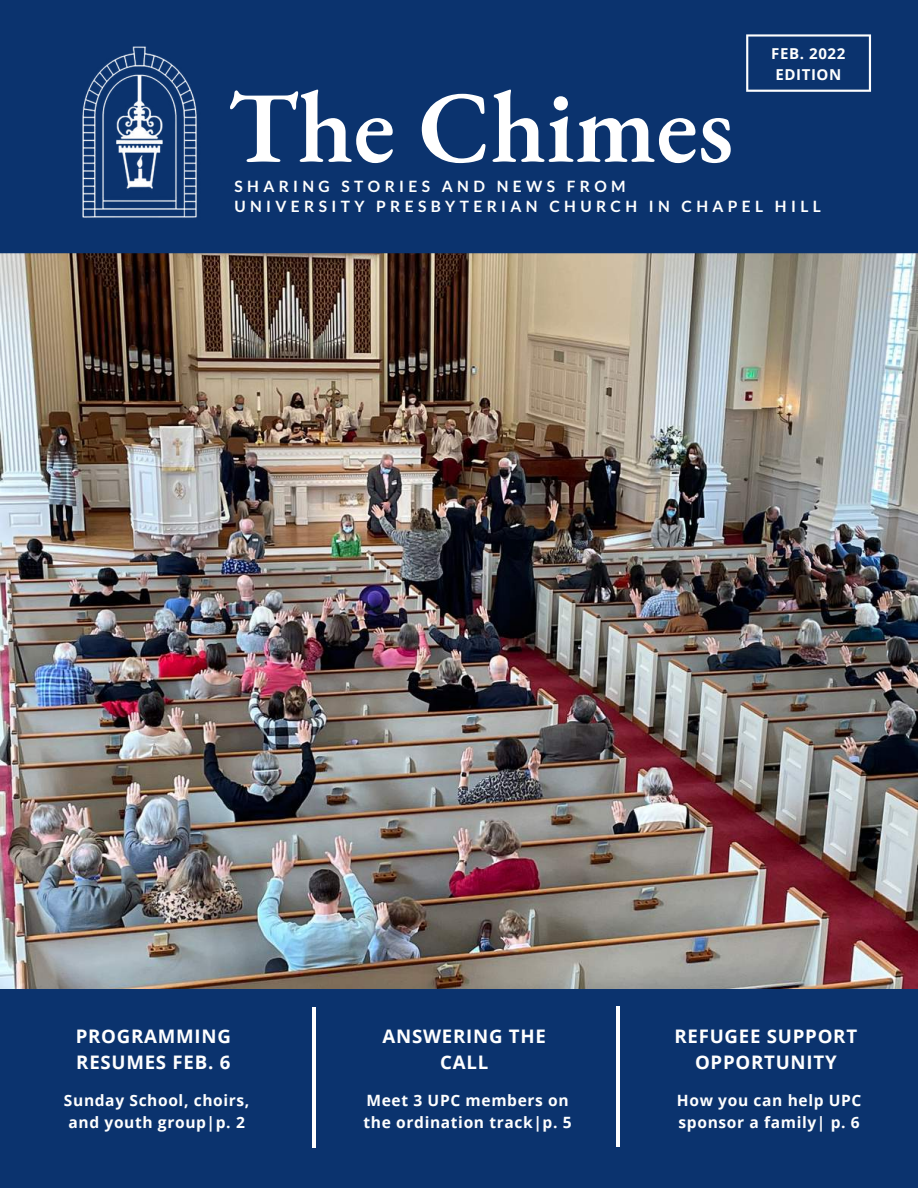
<style>
.page{position:relative;width:918px;height:1188px;background:#fff}
.page>*{position:absolute;margin:0;border:0;box-sizing:border-box;transform-origin:0 0}
.t1{font:600 102.15px "EB Garamond";color:#fff}
.t2{font:700 18.75px/25.8px "Open Sans";letter-spacing:.04em;color:#fff;text-align:center}
.t3{font:700 15.6px/21.3px "Open Sans";letter-spacing:.04em;color:#fff}
.t4{font:700 15.6px/20.2px "Lato";letter-spacing:.28em;color:#fff}
.t5{font:700 15px/20.9px "Open Sans";letter-spacing:.04em;color:#fff}
</style>
<div class="page">
<img style="left:0;top:253px;width:918px;height:736px">
<div style="left:0;top:989px;width:918px;height:199px;background:#0b336e"></div>
<hr style="left:312px;top:1008px;width:3px;height:140px;background:#fff">
<hr style="left:616px;top:1007px;width:4px;height:140px;background:#fff">
<div style="left:0;top:0;width:918px;height:253px;background:#0b336e"></div>
<img style="left:68px;top:34px;width:143px;height:197px">
<svg style="left:746px;top:34px;width:125px;height:58px;background:#24487d"></svg>
<p class="t5" style="left:771px;top:43px;width:76px">FEB. 2022<br>EDITION</p>
<h1 class="t1" style="left:228px;top:59px;width:507px">The Chimes</h1>
<p class="t4" style="left:235px;top:175px;width:588px">SHARING STORIES AND NEWS FROM<br>UNIVERSITY PRESBYTERIAN CHURCH IN CHAPEL HILL</p>
<p class="t2" style="left:76px;top:1023px;width:157px;text-align:left">PROGRAMMING<br>RESUMES FEB. 6</p>
<p class="t3" style="left:64px;top:1090px;width:187px">Sunday School, choirs, and youth group|p. 2</p>
<p class="t2" style="left:383px;top:1023px;width:165px">ANSWERING THE<br>CALL</p>
<p class="t3" style="left:364px;top:1090px;width:210px">Meet 3 UPC members on the ordination track|p. 5</p>
<p class="t2" style="left:674px;top:1023px;width:184px">REFUGEE SUPPORT<br>OPPORTUNITY</p>
<p class="t3" style="left:677px;top:1090px;width:186px">How you can help UPC sponsor a family| p. 6</p>
</div>
